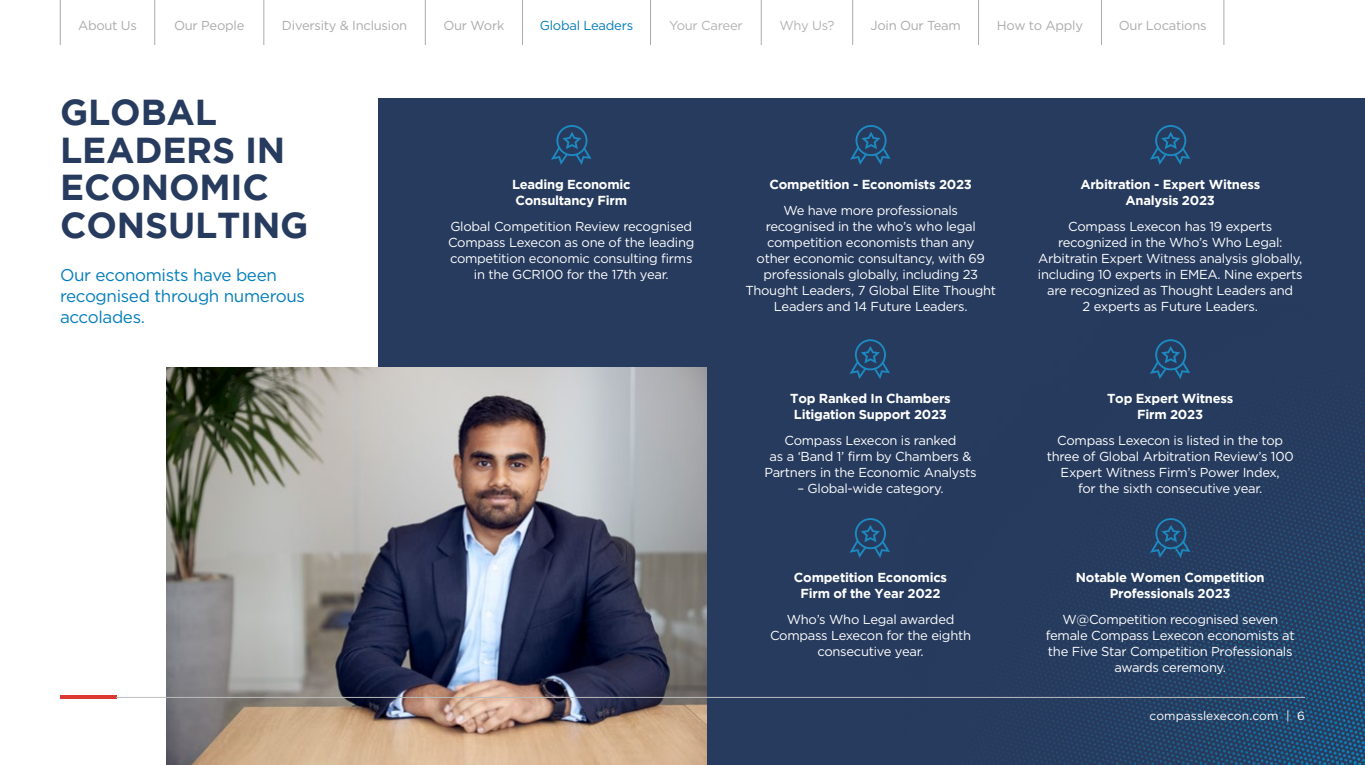
<style>
.page{position:relative;width:1365px;height:765px;background:#fff}
.page>*{position:absolute;margin:0;border:0;box-sizing:border-box;transform-origin:0 0}
.t1{font:700 36px/37.8px "Gotham";letter-spacing:-.005em;color:#273b5e}
.t2{font:17px/21px "Gotham";letter-spacing:-.02em;color:#037dba}
.t3{font:13px/16px "Gotham";letter-spacing:-.02em;color:#fff;text-align:center}
.t4{font:700 13px/16px "Gotham";letter-spacing:-.02em;color:#fff;text-align:center}
.t5{font:13px "Gotham";letter-spacing:-.02em;color:#ababab}
.t6{font:13px "Gotham";letter-spacing:-.02em;color:#b3b3b3}
.t7{font:13px "Gotham";letter-spacing:-.02em;color:#037dba}
.t8{font:12px "Gotham";letter-spacing:.005em;color:#fff}
</style>
<div class="page">
<div style="left:379px;top:98px;width:986px;height:667px;background:#273b5e"></div>
<img style="left:904px;top:385px;width:461px;height:380px">
<img style="left:166px;top:368px;width:540px;height:397px">
<hr style="left:60px;top:696px;width:56px;height:3px;background:#dc3832">
<hr style="left:116px;top:697px;width:1189px;height:1px;background:#bcbcbc">
<hr style="left:60px;top:0;width:1px;height:45px;background:#ababab">
<hr style="left:154px;top:0;width:1px;height:45px;background:#ababab">
<hr style="left:264px;top:0;width:1px;height:45px;background:#ababab">
<hr style="left:425px;top:0;width:1px;height:45px;background:#ababab">
<hr style="left:522px;top:0;width:1px;height:45px;background:#ababab">
<hr style="left:650px;top:0;width:1px;height:45px;background:#ababab">
<hr style="left:761px;top:0;width:1px;height:45px;background:#ababab">
<hr style="left:852px;top:0;width:1px;height:45px;background:#ababab">
<hr style="left:978px;top:0;width:1px;height:45px;background:#ababab">
<hr style="left:1101px;top:0;width:1px;height:45px;background:#ababab">
<hr style="left:1224px;top:0;width:1px;height:45px;background:#ababab">
<svg style="left:551px;top:125px;width:41px;height:40px"></svg>
<svg style="left:850px;top:125px;width:41px;height:40px"></svg>
<svg style="left:849px;top:339px;width:41px;height:40px"></svg>
<svg style="left:849px;top:518px;width:41px;height:40px"></svg>
<svg style="left:1150px;top:125px;width:40px;height:40px"></svg>
<svg style="left:1150px;top:339px;width:40px;height:40px"></svg>
<svg style="left:1150px;top:518px;width:41px;height:40px"></svg>
<p class="t5" style="left:78px;top:18px;width:60px">About Us</p>
<p class="t5" style="left:174px;top:18px;width:72px">Our People</p>
<p class="t5" style="left:282px;top:18px;width:127px">Diversity &amp; Inclusion</p>
<p class="t5" style="left:443px;top:18px;width:63px">Our Work</p>
<p class="t7" style="left:540px;top:18px;width:95px">Global Leaders</p>
<p class="t6" style="left:669px;top:18px;width:75px">Your Career</p>
<p class="t6" style="left:779px;top:18px;width:57px">Why Us?</p>
<p class="t5" style="left:870px;top:18px;width:92px">Join Our Team</p>
<p class="t5" style="left:997px;top:18px;width:88px">How to Apply</p>
<p class="t5" style="left:1119px;top:18px;width:89px">Our Locations</p>
<h1 class="t1" style="left:60px;top:92px;width:250px">GLOBAL<br>LEADERS IN<br>ECONOMIC<br>CONSULTING</h1>
<h2 class="t2" style="left:60px;top:264px;width:247px">Our economists have been recognised through numerous accolades.</h2>
<p class="t4" style="left:512px;top:176px;width:120px;text-align:left">Leading Economic<br>Consultancy Firm</p>
<p class="t3" style="left:448px;top:218px;width:248px">Global Competition Review recognised Compass Lexecon as one of the leading competition economic consulting firms in the GCR100 for the 17th year.</p>
<p class="t4" style="left:770px;top:176px;width:204px">Competition - Economists 2023</p>
<p class="t3" style="left:745px;top:202px;width:252px">We have more professionals<br>recognised in the who’s who legal competition economists than any<br>other economic consultancy, with 69 professionals globally, including 23<br>Thought Leaders, 7 Global Elite Thought Leaders and 14 Future Leaders.</p>
<p class="t4" style="left:790px;top:390px;width:162px;text-align:left">Top Ranked In Chambers<br>Litigation Support 2023</p>
<p class="t3" style="left:764px;top:432px;width:214px">Compass Lexecon is ranked<br>as a ‘Band 1’ firm by Chambers &amp;<br>Partners in the Economic Analysts</p>
<p class="t3" style="left:797px;top:480px;width:148px">– Global-wide category.</p>
<p class="t4" style="left:794px;top:569px;width:155px">Competition Economics<br>Firm of the Year 2022</p>
<p class="t3" style="left:770px;top:611px;width:203px">Who’s Who Legal awarded<br>Compass Lexecon for the eighth consecutive year.</p>
<p class="t4" style="left:1080px;top:176px;width:181px">Arbitration - Expert Witness<br>Analysis 2023</p>
<p class="t3" style="left:1038px;top:218px;width:266px">Compass Lexecon has 19 experts recognized in the Who’s Who Legal:<br>Arbitratin Expert Witness analysis globally, including 10 experts in EMEA. Nine experts are recognized as Thought Leaders and<br>2 experts as Future Leaders.</p>
<p class="t4" style="left:1107px;top:390px;width:128px">Top Expert Witness<br>Firm 2023</p>
<p class="t3" style="left:1047px;top:432px;width:248px">Compass Lexecon is listed in the top three of Global Arbitration Review’s 100<br>Expert Witness Firm’s Power Index,<br>for the sixth consecutive year.</p>
<p class="t4" style="left:1076px;top:569px;width:190px">Notable Women Competition<br>Professionals 2023</p>
<p class="t3" style="left:1046px;top:611px;width:250px">W@Competition recognised seven female Compass Lexecon economists at the Five Star Competition Professionals awards ceremony.</p>
<p class="t8" style="left:1150px;top:709px;width:157px">compasslexecon.com | 6</p>
</div>
